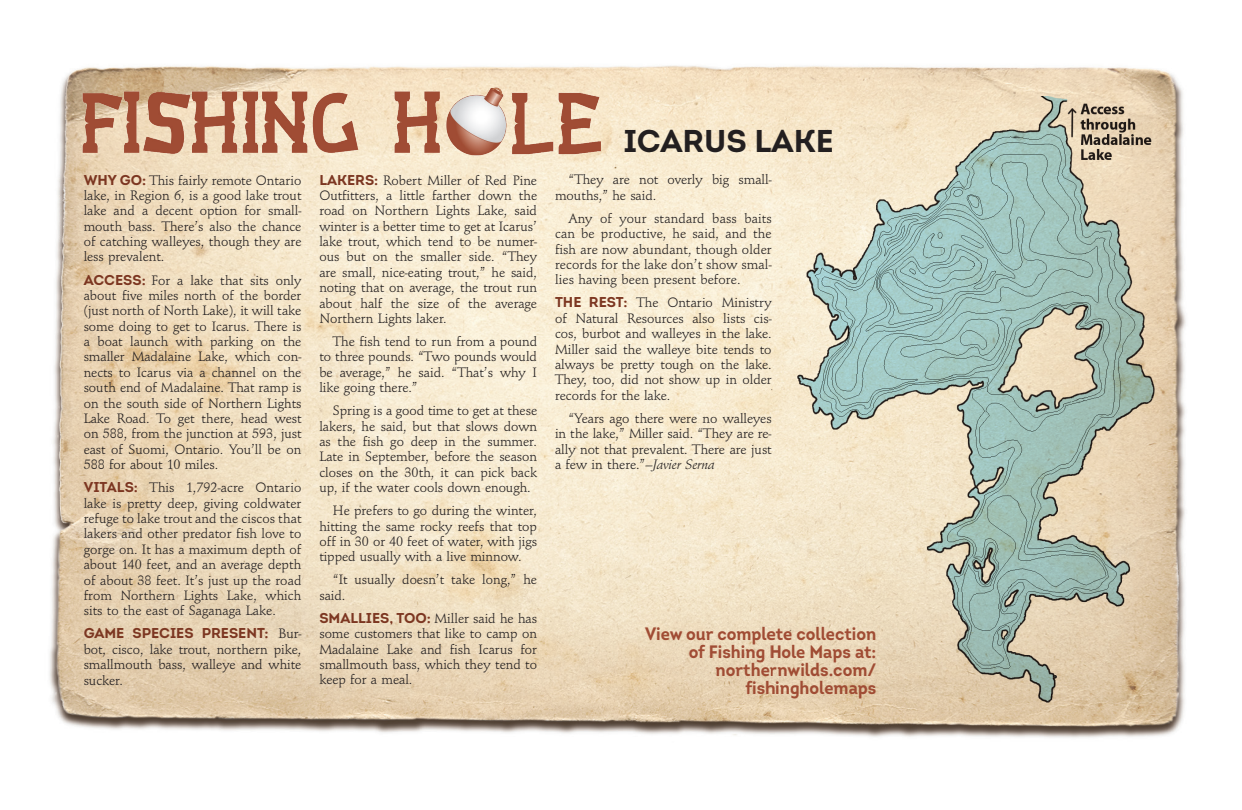
<style>
.page{position:relative;width:1242px;height:810px;background:#fff}
.page>*{position:absolute;margin:0;border:0;box-sizing:border-box;transform-origin:0 0}
.t1{font:700 31.5px "Intro";color:#231f20}
.t2{font:700 18px/18px "Intro";color:#a04c34;text-align:right;scale:.93 1}
.t3{font:14.25px/15.5px "Schnittger";color:#231f20;text-align:justify}
.t4{font:700 14.25px "Intro";color:#7c3621}
.s1{font-family:"Intro";font-weight:700;color:#7c3621}
.s2{font-family:"Schnittger";font-weight:400;color:#231f20}
.s3{font-style:italic}
</style>
<div class="page">
<img style="left:49px;top:65px;width:1137px;height:673px">
<img style="left:70px;top:80px;width:541px;height:85px">
<img style="left:772px;top:96px;width:391px;height:616px">
<p class="t3" style="left:84px;top:172px;width:219px"><span class="s1">WHY GO:</span> This fairly remote Ontario lake, in Region 6, is a good lake trout lake and a decent option for small&shy;mouth bass. There’s also the chance of catching walleyes, though they are less prevalent.</p>
<p class="t3" style="left:84px;top:272px;width:219px"><span class="s1">ACCESS:</span> For a lake that sits only about five miles north of the border (just north of North Lake), it will take some doing to get to Icarus. There is a boat launch with parking on the smaller Madalaine Lake, which con&shy;nects to Icarus via a channel on the south end of Madalaine. That ramp is on the south side of Northern Lights Lake Road. To get there, head west on 588, from the junction at 593, just east of Suomi, Ontario. You’ll be on 588 for about 10 miles.</p>
<p class="t3" style="left:84px;top:480px;width:219px"><span class="s1">VITALS:</span> This 1,792-acre Ontario lake is pretty deep, giving coldwater refuge to lake trout and the ciscos that lakers and other predator fish love to gorge on. It has a maximum depth of about 140 feet, and an average depth of about 38 feet. It’s just up the road from Northern Lights Lake, which sits to the east of Saganaga Lake.</p>
<p class="t4" style="left:84px;top:624px;width:219px">GAME SPECIES PRESENT: <span class="s2">Bur-</span></p>
<p class="t3" style="left:84px;top:642px;width:219px">bot, cisco, lake trout, northern pike, smallmouth bass, walleye and white sucker.</p>
<p class="t3" style="left:319px;top:172px;width:219px"><span class="s1">LAKERS:</span> Robert Miller of Red Pine Outfitters, a little farther down the road on Northern Lights Lake, said winter is a better time to get at Icarus’ lake trout, which tend to be numer&shy;ous but on the smaller side. “They are small, nice-eating trout,” he said, noting that on average, the trout run about half the size of the average Northern Lights laker.</p>
<p class="t3" style="left:319px;top:334px;width:219px;text-indent:13px">The fish tend to run from a pound to three pounds. “Two pounds would be average,” he said. “That’s why I like going there.”</p>
<p class="t3" style="left:319px;top:403px;width:219px;text-indent:13px">Spring is a good time to get at these lakers, he said, but that slows down as the fish go deep in the summer.<br>Late in September, before the season closes on the 30th, it can pick back up, if the water cools down enough.</p>
<p class="t3" style="left:319px;top:503px;width:219px;text-indent:13px">He prefers to go during the winter, hitting the same rocky reefs that top off in 30 or 40 feet of water, with jigs tipped usually with a live minnow.</p>
<p class="t3" style="left:319px;top:572px;width:219px;text-indent:13px">“It usually doesn’t take long,” he said.</p>
<p class="t3" style="left:319px;top:611px;width:219px"><span class="s1">SMALLIES, TOO:</span> Miller said he has some customers that like to camp on Madalaine Lake and fish Icarus for smallmouth bass, which they tend to keep for a meal.</p>
<h1 class="t1" style="left:623px;top:120px;width:212px">ICARUS LAKE</h1>
<p class="t3" style="left:555px;top:172px;width:218px;text-indent:13px">“They are not overly big small&shy;mouths,” he said.</p>
<p class="t3" style="left:555px;top:211px;width:218px;text-indent:13px">Any of your standard bass baits can be productive, he said, and the fish are now abundant, though older records for the lake don’t show smal&shy;lies having been present before.</p>
<p class="t3" style="left:555px;top:295px;width:218px"><span class="s1">THE REST:</span> The Ontario Ministry of Natural Resources also lists cis&shy;cos, burbot and walleyes in the lake.<br>Miller said the walleye bite tends to always be pretty tough on the lake.<br>They, too, did not show up in older records for the lake.</p>
<p class="t3" style="left:555px;top:411px;width:218px;text-indent:13px">“Years ago there were no walleyes in the lake,” Miller said. “They are re&shy;ally not that prevalent. There are just a few in there.”<span class="s3">—Javier Serna</span></p>
<p class="t2" style="left:645px;top:625px;width:250px">View our complete collection of Fishing Hole Maps at: northernwilds.com/ fishingholemaps</p>
</div>
